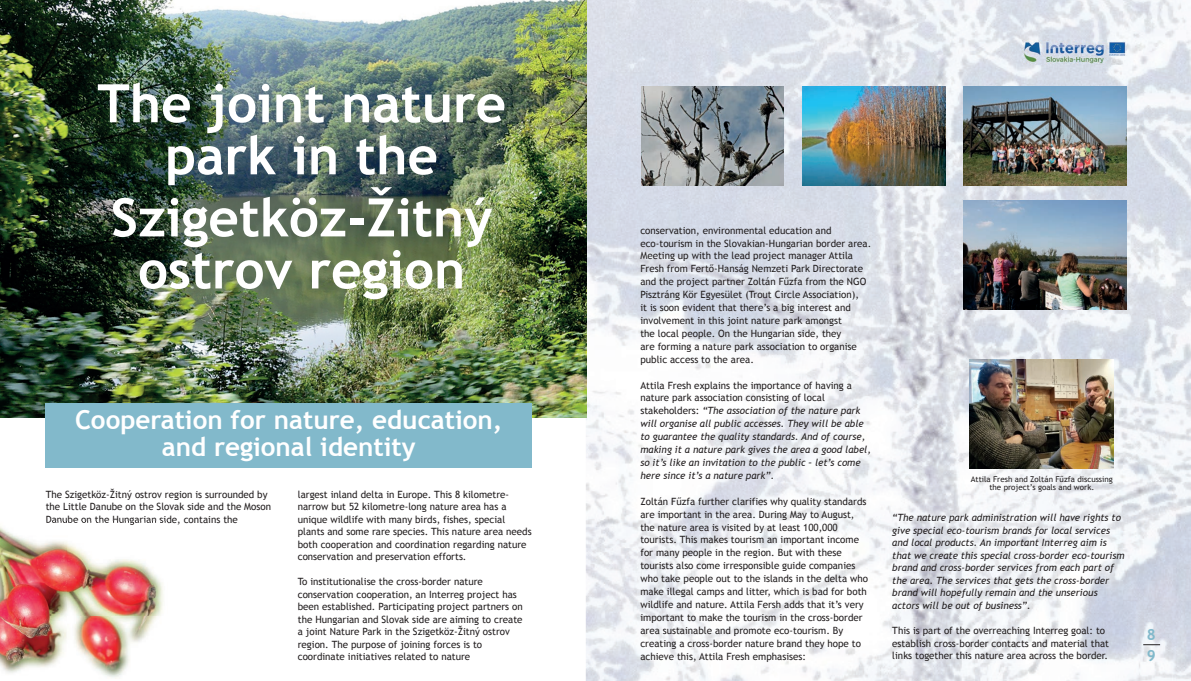
<style>
.page{position:relative;width:1191px;height:681px;background:#fff}
.page>*{position:absolute;margin:0;border:0;box-sizing:border-box;transform-origin:0 0}
.t1{font:700 53px/52px "Trebuchet MS";color:#fff;text-align:center}
.t2{font:700 26px/27px "Trebuchet MS";color:#fff;text-align:center}
.t3{font:700 15.4px/21.4px "Trebuchet MS";color:#82b9cb}
.t4{font:10px/12.9px "Trebuchet MS";color:#231f20}
.t5{font:italic 10px/12.9px "Trebuchet MS";color:#231f20}
.t6{font:8px/8px "Trebuchet MS";color:#231f20;text-align:center}
.s1{font-style:normal}
</style>
<div class="page">
<img style="left:586px;top:0;width:605px;height:680px">
<img style="left:0;top:0;width:586px;height:417px">
<svg style="left:1143px;top:644px;width:17px;height:1px"></svg>
<img style="left:969px;top:360px;width:145px;height:108px">
<img style="left:641px;top:86px;width:142px;height:99px">
<img style="left:802px;top:86px;width:143px;height:99px">
<img style="left:963px;top:86px;width:163px;height:99px">
<img style="left:963px;top:201px;width:163px;height:108px">
<div style="left:46px;top:403px;width:486px;height:64px;background:#82b9cb"></div>
<img style="left:1022px;top:40px;width:104px;height:24px">
<img style="left:67px;top:524px;width:96px;height:154px">
<img style="left:0;top:526px;width:67px;height:147px">
<img style="left:46px;top:521px;width:122px;height:3px">
<h1 class="t1" style="left:97px;top:77px;width:410px">The joint nature park in the</h1>
<h1 class="t1" style="left:111px;top:191px;width:383px">Szigetköz-Žitný ostrov region</h1>
<h2 class="t2" style="left:75px;top:406px;width:429px">Cooperation for nature, education, and regional identity</h2>
<p class="t4" style="left:46px;top:488px;width:227px;line-height:12.5px">The Szigetköz-Žitný ostrov region is surrounded by the Little Danube on the Slovak side and the Moson<br>Danube on the Hungarian side, contains the</p>
<p class="t4" style="left:298px;top:488px;width:235px;line-height:12.5px">largest inland delta in Europe. This 8 kilometre&shy;narrow but 52 kilometre-long nature area has a unique wildlife with many birds, fishes, special plants and some rare species. This nature area needs both cooperation and coordination regarding nature conservation and preservation efforts.</p>
<p class="t4" style="left:298px;top:575px;width:226px;line-height:12.5px">To institutionalise the cross-border nature conservation cooperation, an Interreg project has been established. Participating project partners on the Hungarian and Slovak side are aiming to create a joint Nature Park in the Szigetköz-Žitný ostrov region. The purpose of joining forces is to coordinate initiatives related to nature</p>
<p class="t4" style="left:640px;top:223px;width:232px">conservation, environmental education and eco-tourism in the Slovakian-Hungarian border area.<br>Meeting up with the lead project manager Attila Fresh from Fertő-Hanság Nemzeti Park Directorate and the project partner Zoltán Fűzfa from the NGO Pisztráng Kör Egyesület (Trout Circle Association),<br>it is soon evident that there’s a big interest and involvement in this joint nature park amongst<br>the local people. On the Hungarian side, they<br>are forming a nature park association to organise public access to the area.</p>
<p class="t5" style="left:640px;top:378px;width:232px"><span class="s1">Attila Fresh explains the importance of having a nature park association consisting of local stakeholders:</span> “The association of the nature park will organise all public accesses. They will be able to guarantee the quality standards. And of course, making it a nature park gives the area a good label, so it’s like an invitation to the public – let’s come here since it’s a nature park”.</p>
<p class="t4" style="left:640px;top:494px;width:229px">Zoltán Fűzfa further clarifies why quality standards are important in the area. During May to August, the nature area is visited by at least 100,000 tourists. This makes tourism an important income for many people in the region. But with these tourists also come irresponsible guide companies who take people out to the islands in the delta who make illegal camps and litter, which is bad for both wildlife and nature. Attila Fersh adds that it’s very important to make the tourism in the cross-border area sustainable and promote eco-tourism. By creating a cross-border nature brand they hope to achieve this, Attila Fresh emphasises:</p>
<p class="t6" style="left:970px;top:475px;width:144px">Attila Fresh and Zoltán Fűzfa discussing the project’s goals and work.</p>
<p class="t5" style="left:892px;top:511px;width:234px;line-height:12.5px">“The nature park administration will have rights to give special eco-tourism brands for local services and local products. An important Interreg aim is that we create this special cross-border eco-tourism brand and cross-border services from each part of the area. The services that gets the cross-border brand will hopefully remain and the unserious actors will be out of business”.</p>
<p class="t4" style="left:892px;top:624px;width:218px;line-height:12.5px">This is part of the overreaching Interreg goal: to establish cross-border contacts and material that links together this nature area across the border.</p>
<h3 class="t3" style="left:1147px;top:623px;width:11px">8<br>9</h3>
</div>
